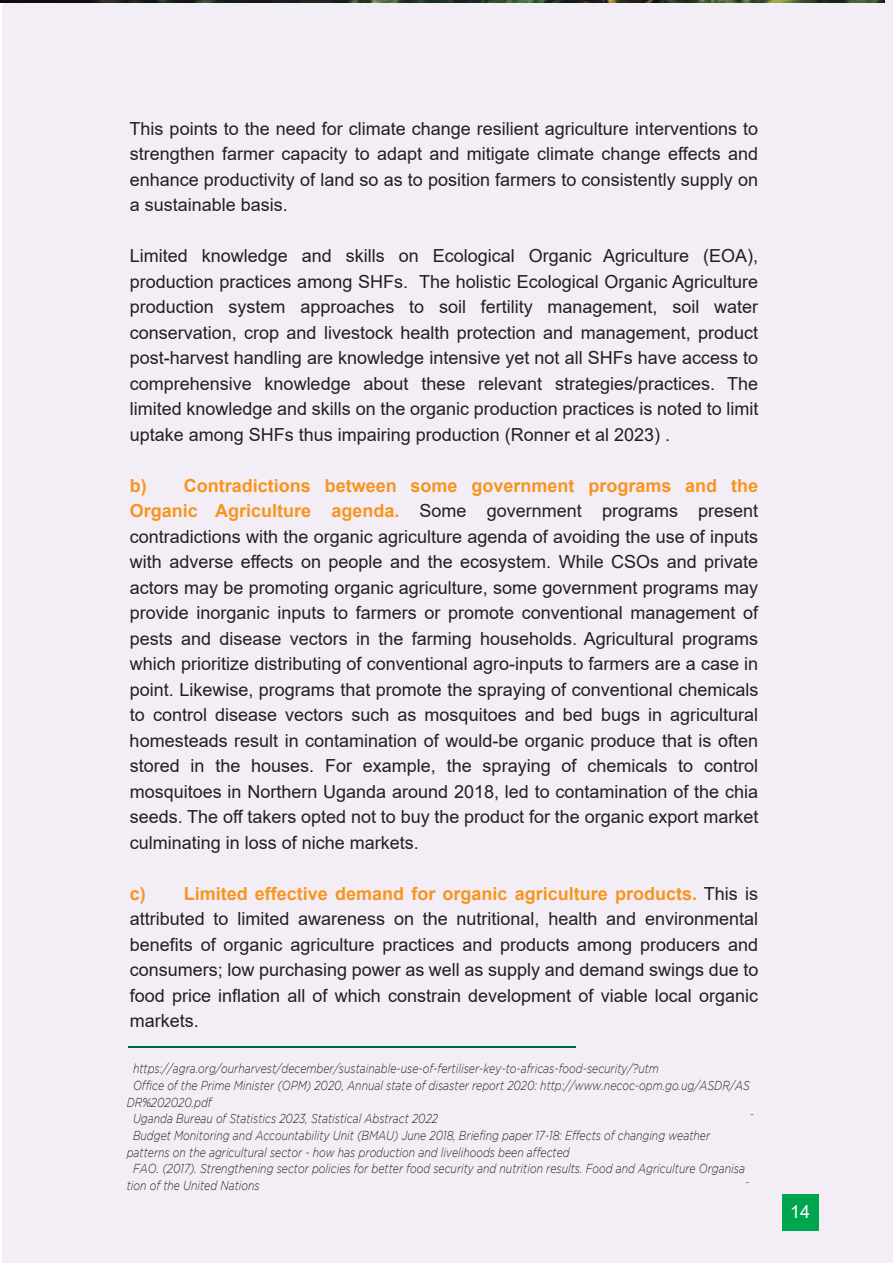
<style>
.page{position:relative;width:893px;height:1263px;background:#fff}
.page>*{position:absolute;margin:0;border:0;box-sizing:border-box;transform-origin:0 0}
.t1{font:18px/25.5px "Arial";color:#221f20;text-align:justify}
.t2{font:18px "Arial";color:#fff}
.t3{font:italic 300 13.05px/16.6px "Gotham";color:#221f20;scale:.81 1}
.t4{font:italic 300 10.5px "Gotham";color:#221f20}
.s1{font-weight:700;color:#f89420}
</style>
<div class="page">
<div style="left:2px;top:0;width:891px;height:1263px;background:#f3eef6"></div>
<hr style="left:128px;top:1046px;width:448px;height:1px;background:#006838">
<div style="left:782px;top:1193px;width:37px;height:37px;background:#00a64f"></div>
<p class="t1" style="left:130px;top:115px;width:630px">This points to the need for climate change resilient agriculture interventions to strengthen farmer capacity to adapt and mitigate climate change effects and enhance productivity of land so as to position farmers to consistently supply on a sustainable basis.</p>
<p class="t1" style="left:130px;top:243px;width:630px">Limited knowledge and skills on Ecological Organic Agriculture (EOA), production practices among SHFs. The holistic Ecological Organic Agriculture production system approaches to soil fertility management, soil water conservation, crop and livestock health protection and management, product post-harvest handling are knowledge intensive yet not all SHFs have access to comprehensive knowledge about these relevant strategies/practices. The limited knowledge and skills on the organic production practices is noted to limit uptake among SHFs thus impairing production (Ronner et al 2023) .</p>
<p class="t1" style="left:130px;top:472px;width:630px"><span class="s1">b) Contradictions between some government programs and the Organic Agriculture agenda.</span> Some government programs present contradictions with the organic agriculture agenda of avoiding the use of inputs with adverse effects on people and the ecosystem. While CSOs and private actors may be promoting organic agriculture, some government programs may provide inorganic inputs to farmers or promote conventional management of pests and disease vectors in the farming households. Agricultural programs which prioritize distributing of conventional agro-inputs to farmers are a case in point. Likewise, programs that promote the spraying of conventional chemicals to control disease vectors such as mosquitoes and bed bugs in agricultural homesteads result in contamination of would-be organic produce that is often stored in the houses. For example, the spraying of chemicals to control mosquitoes in Northern Uganda around 2018, led to contamination of the chia seeds. The off takers opted not to buy the product for the organic export market culminating in loss of niche markets.</p>
<p class="t1" style="left:130px;top:881px;width:630px"><span class="s1">c) Limited effective demand for organic agriculture products.</span> This is attributed to limited awareness on the nutritional, health and environmental benefits of organic agriculture practices and products among producers and consumers; low purchasing power as well as supply and demand swings due to food price inflation all of which constrain development of viable local organic markets.</p>
<p class="t3" style="left:133px;top:1060px;width:763px">https://agra.org/ourharvest/december/sustainable-use-of-fertiliser-key-to-africas-food-security/?utm<br>Office of the Prime Minister (OPM) 2020, Annual state of disaster report 2020: http://www.necoc-opm.go.ug/ASDR/AS</p>
<p class="t4" style="left:750px;top:1109px;width:6px">-</p>
<p class="t3" style="left:127px;top:1094px;width:106px">DR%202020.pdf</p>
<p class="t3" style="left:133px;top:1110px;width:378px">Uganda Bureau of Statistics 2023, Statistical Abstract 2022</p>
<p class="t3" style="left:133px;top:1127px;width:714px">Budget Monitoring and Accountability Unit (BMAU) June 2018, Briefing paper 17-18: Effects of changing weather</p>
<p class="t3" style="left:127px;top:1144px;width:548px">patterns on the agricultural sector - how has production and livelihoods been affected</p>
<p class="t3" style="left:133px;top:1160px;width:757px">FAO. (2017). Strengthening sector policies for better food security and nutrition results. Food and Agriculture Organisa</p>
<p class="t3" style="left:127px;top:1177px;width:166px">tion of the United Nations</p>
<p class="t4" style="left:745px;top:1176px;width:6px">-</p>
<p class="t2" style="left:790px;top:1199px;width:22px">14</p>
</div>
